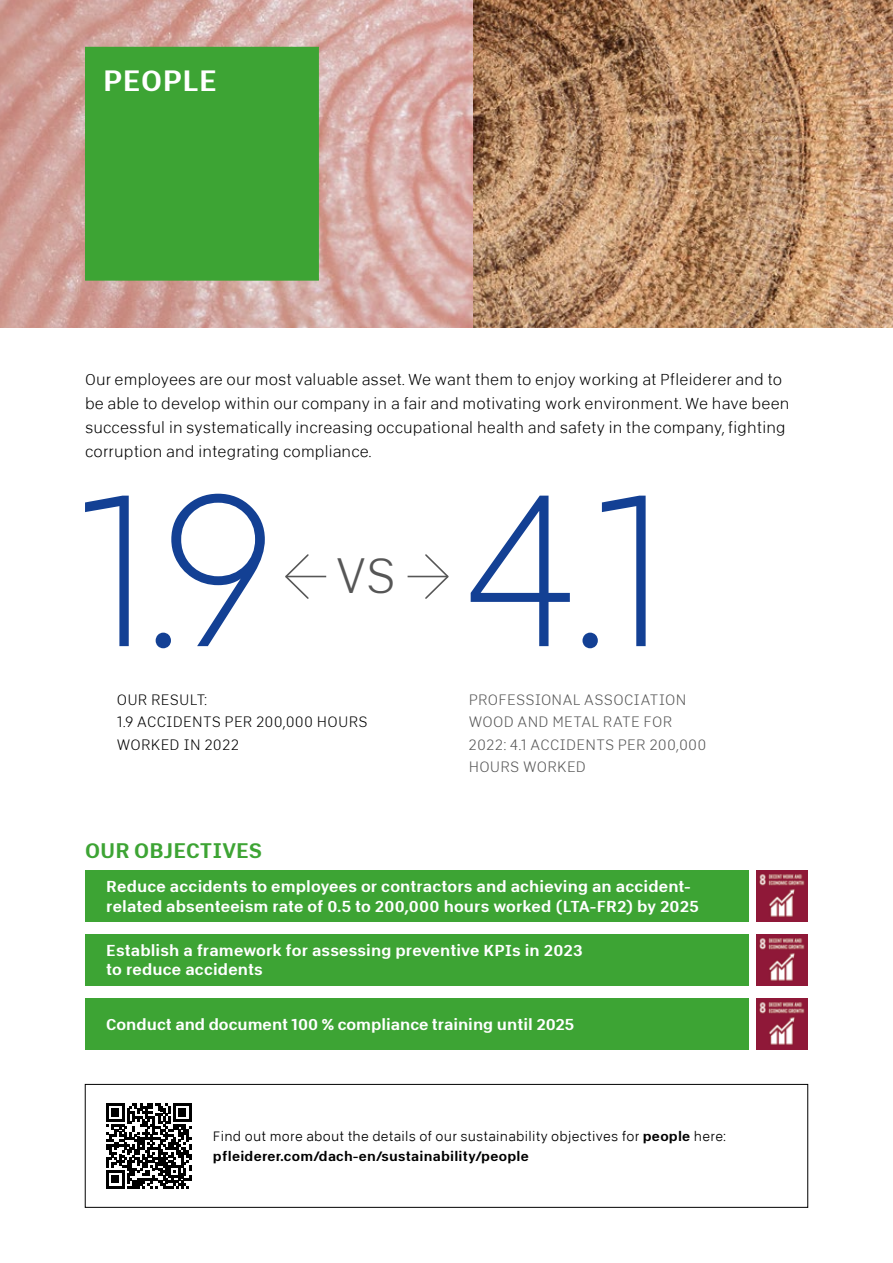
<style>
.page{position:relative;width:893px;height:1263px;background:#fff}
.page>*{position:absolute;margin:0;border:0;box-sizing:border-box;transform-origin:0 0}
.t1{font:219.3px "Abitare Sans 0 wt";color:#134094}
.t2{font:49.35px "Abitare Sans 100 wt";color:#565656}
.t3{font:29.25px "Abitare Sans 600 wt";letter-spacing:.025em;color:#fff}
.t4{font:21px "Abitare Sans 600 wt";letter-spacing:.005em;color:#3da434}
.t5{font:15.75px/24px "Abitare Sans 100 wt";letter-spacing:.01em;color:#000}
.t6{font:15.75px/19.5px "Abitare Sans 600 wt";letter-spacing:.01em;color:#fff}
.t7{font:15px/22.5px "Abitare Sans 100 wt";letter-spacing:.02em;color:#565656}
.t8{font:15px/22.5px "Abitare Sans 100 wt";letter-spacing:.015em;color:#000}
.t9{font:13.5px "Abitare Sans 150 wt";letter-spacing:.02em;color:#000}
.t10{font:13.5px "Abitare Sans 600 wt";letter-spacing:.02em;color:#000}
.s1{font-family:"Abitare Sans 600 wt"}
</style>
<div class="page">
<hr style="left:892px;top:0;width:1px;height:1263px;background:#e3e3e3">
<img style="left:1px;top:0;width:892px;height:327px">
<img style="left:0;top:0;width:1px;height:327px">
<div style="left:86px;top:47px;width:232px;height:233px;background:#3da434"></div>
<div style="left:85px;top:47px;width:234px;height:234px;border:1px solid #3da434"></div>
<hr style="left:286px;top:576px;width:40px;height:1px;background:#565656">
<svg style="left:285px;top:554px;width:25px;height:45px"></svg>
<hr style="left:408px;top:576px;width:40px;height:1px;background:#565656">
<svg style="left:424px;top:554px;width:25px;height:45px"></svg>
<div style="left:85px;top:871px;width:663px;height:51px;background:#3da434"></div>
<img style="left:757px;top:871px;width:51px;height:51px">
<div style="left:85px;top:934px;width:663px;height:51px;background:#3da434"></div>
<img style="left:757px;top:934px;width:51px;height:51px">
<div style="left:85px;top:998px;width:663px;height:51px;background:#3da434"></div>
<img style="left:757px;top:998px;width:51px;height:51px">
<div style="left:85px;top:1084px;width:723px;height:123px;border:1px solid #000"></div>
<svg style="left:106px;top:1103px;width:85px;height:85px"></svg>
<h3 class="t3" style="left:103px;top:63px;width:115px">PEOPLE</h3>
<p class="t5" style="left:85px;top:367px;width:706px">Our employees are our most valuable asset. We want them to enjoy working at Pfleiderer and to be able to develop within our company in a fair and motivating work environment. We have been successful in systematically increasing occupational health and safety in the company, fighting corruption and integrating compliance.</p>
<h1 class="t1" style="left:72px;top:445px;width:207px">1.9</h1>
<h1 class="t1" style="left:460px;top:445px;width:215px">4.1</h1>
<h2 class="t2" style="left:336px;top:548px;width:61px">VS</h2>
<p class="t8" style="left:117px;top:688px;width:252px">OUR RESULT:<br>1.9 ACCIDENTS PER 200,000 HOURS<br>WORKED IN 2022</p>
<p class="t7" style="left:469px;top:688px;width:239px">PROFESSIONAL ASSOCIATION<br>WOOD AND METAL RATE FOR<br>2022: 4.1 ACCIDENTS PER 200,000<br>HOURS WORKED</p>
<h3 class="t4" style="left:85px;top:838px;width:178px">OUR OBJECTIVES</h3>
<p class="t6" style="left:106px;top:876px;width:594px">Reduce accidents to employees or contractors and achieving an accident&shy;related absenteeism rate of 0.5 to 200,000 hours worked (LTA-FR2) by 2025</p>
<p class="t6" style="left:106px;top:940px;width:478px">Establish a framework for assessing preventive KPIs in 2023 to reduce accidents</p>
<p class="t6" style="left:106px;top:1014px;width:469px">Conduct and document 100 % compliance training until 2025</p>
<p class="t9" style="left:213px;top:1129px;width:514px">Find out more about the details of our sustainability objectives for <span class="s1">people</span> here:</p>
<p class="t10" style="left:213px;top:1148px;width:317px">pfleiderer.com/dach-en/sustainability/people</p>
</div>
